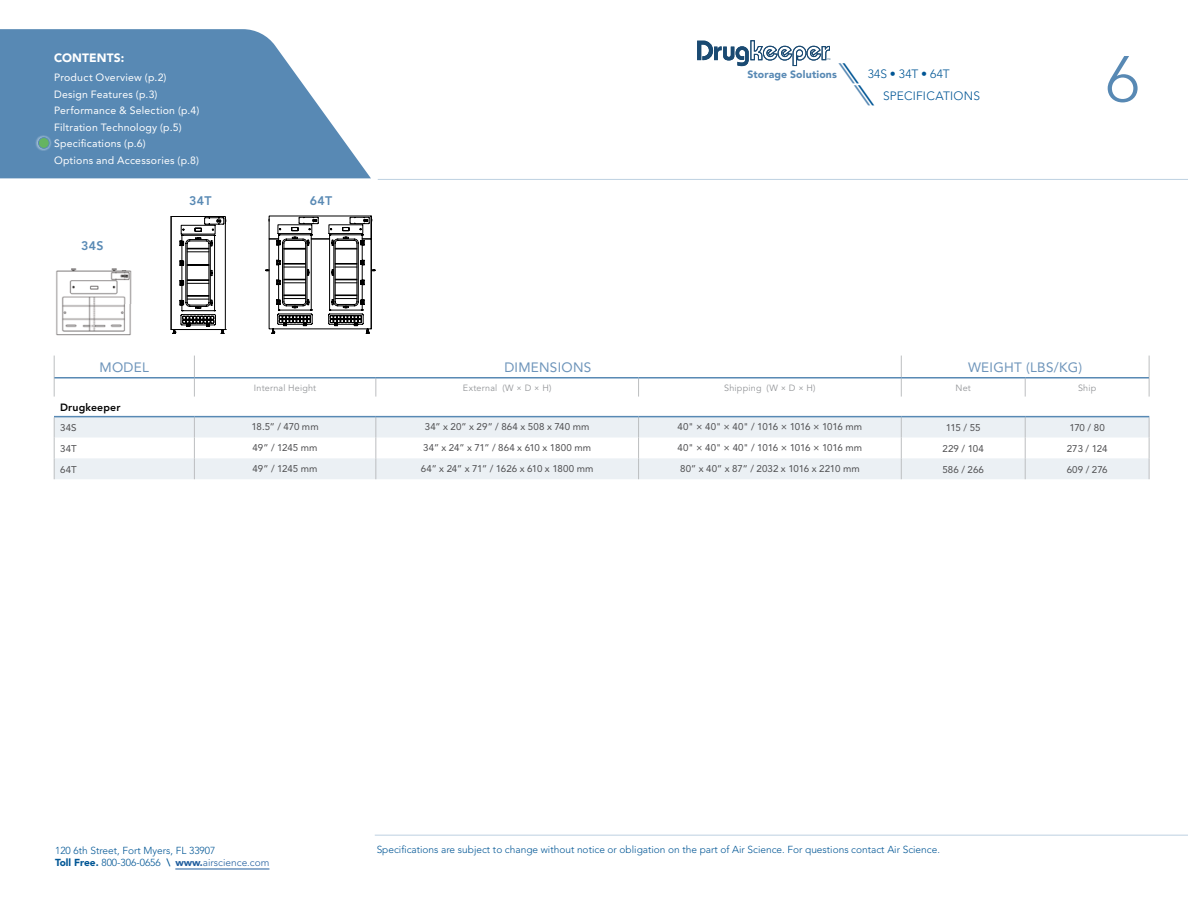
<style>
.page{position:relative;width:1188px;height:918px;background:#fff}
.page>*{position:absolute;margin:0;border:0;box-sizing:border-box;transform-origin:0 0}
.t1{font:300 64.5px "Avenir LT Std";color:#5889b4}
.t2{font:13.5px "Avenir LT Std";letter-spacing:.02em;color:#6d94ba}
.t3{font:800 12.3px "Avenir LT Std";letter-spacing:.02em;color:#5889b4}
.t4{font:300 12px/21.9px "Avenir LT Std";letter-spacing:.015em;color:#005695}
.t5{font:900 12px "Avenir LT Std";letter-spacing:.01em;color:#fff}
.t6{font:10.5px/16.5px "Avenir LT Std";letter-spacing:.02em;color:#fff}
.t7{font:900 10.5px "Avenir LT Std";letter-spacing:.015em;color:#5889b4}
.t8{font:800 10.5px "Avenir LT Std";letter-spacing:.015em;color:#000}
.t9{font:300 10.2px/12px "Avenir LT Std";color:#005695}
.t10{font:9.75px "Avenir LT Std";color:#4d4d4f}
.t11{font:9px "Avenir LT Std";letter-spacing:.02em;color:#939598}
.s1{font-family:"ITC Avant Garde Std";font-weight:400;font-style:italic;font-size:24px;color:#5889b4}
.s2{font-family:"ITC Avant Garde Std";font-weight:400;font-style:italic;font-size:24px}
.s3{font-weight:900}
.s4{font-weight:800}
.s5{font-weight:900;color:#215e9e}
.s6{color:#215e9e}
</style>
<div class="page">
<svg style="left:0;top:29px;width:371px;height:149px;background:#709abf"></svg>
<hr style="left:175px;top:869px;width:94px;height:1px;background:#215e9e">
<hr style="left:375px;top:835px;width:813px;height:1px;background:#5889b4">
<svg style="left:697px;top:40px;width:133px;height:26px"></svg>
<hr style="left:378px;top:179px;width:810px;height:1px;background:#5889b4">
<svg style="left:35px;top:135px;width:17px;height:16px"></svg>
<div style="left:38px;top:138px;width:11px;height:10px;background:#65b460;border-radius:50%"></div>
<div style="left:38px;top:137px;width:11px;height:12px;border:1px solid #5889b4;border-radius:50%"></div>
<svg style="left:55px;top:417px;width:1094px;height:62px;fill:#ebf0f4"></svg>
<svg style="left:54px;top:356px;width:1px;height:41px"></svg>
<svg style="left:376px;top:379px;width:1px;height:18px"></svg>
<svg style="left:638px;top:379px;width:1px;height:18px"></svg>
<svg style="left:901px;top:356px;width:1px;height:41px"></svg>
<svg style="left:1025px;top:379px;width:1px;height:18px"></svg>
<svg style="left:1149px;top:356px;width:1px;height:41px"></svg>
<svg style="left:54px;top:417px;width:1px;height:62px"></svg>
<svg style="left:1149px;top:417px;width:1px;height:62px"></svg>
<svg style="left:194px;top:417px;width:1px;height:62px"></svg>
<svg style="left:376px;top:417px;width:1px;height:62px"></svg>
<svg style="left:638px;top:417px;width:1px;height:62px"></svg>
<svg style="left:901px;top:417px;width:1px;height:62px"></svg>
<svg style="left:1025px;top:417px;width:1px;height:62px"></svg>
<svg style="left:194px;top:356px;width:1px;height:41px"></svg>
<hr style="left:54px;top:377px;width:140px;height:2px;background:#5889b4">
<hr style="left:194px;top:377px;width:182px;height:2px;background:#5889b4">
<hr style="left:376px;top:377px;width:263px;height:2px;background:#5889b4">
<hr style="left:639px;top:377px;width:262px;height:2px;background:#5889b4">
<hr style="left:901px;top:377px;width:124px;height:2px;background:#5889b4">
<hr style="left:1025px;top:377px;width:124px;height:2px;background:#5889b4">
<hr style="left:54px;top:416px;width:140px;height:1px;background:#5889b4">
<hr style="left:194px;top:416px;width:182px;height:1px;background:#5889b4">
<hr style="left:376px;top:416px;width:263px;height:1px;background:#5889b4">
<hr style="left:639px;top:416px;width:262px;height:1px;background:#5889b4">
<hr style="left:901px;top:416px;width:124px;height:1px;background:#5889b4">
<hr style="left:1025px;top:416px;width:124px;height:1px;background:#5889b4">
<img style="left:56px;top:268px;width:76px;height:68px">
<svg style="left:170px;top:216px;width:206px;height:118px"></svg>
<p class="t5" style="left:54px;top:51px;width:72px">CONTENTS:</p>
<p class="t6" style="left:54px;top:69px;width:147px">Product Overview (p.2)<br>Design Features (p.3)<br>Performance &amp; Selection (p.4)<br>Filtration Technology (p.5)<br>Specifications (p.6)<br>Options and Accessories (p.8)</p>
<p class="t3" style="left:81px;top:239px;width:24px">34S</p>
<p class="t3" style="left:189px;top:194px;width:24px">34T</p>
<p class="t3" style="left:310px;top:193px;width:24px">64T</p>
<p class="t7" style="left:747px;top:68px;width:91px">Storage Solutions</p>
<p class="t4" style="left:858px;top:63px;width:123px;text-indent:-15px"><span class="s1">\</span><span class="s2">\</span>34S • 34T • 64T <span class="s1">\</span><span class="s2">\</span>SPECIFICATIONS</p>
<h1 class="t1" style="left:1106px;top:42px;width:35px">6</h1>
<h2 class="t2" style="left:100px;top:359px;width:51px">MODEL</h2>
<h2 class="t2" style="left:504px;top:359px;width:88px">DIMENSIONS</h2>
<h2 class="t2" style="left:968px;top:359px;width:116px">WEIGHT (LBS/KG)</h2>
<p class="t11" style="left:254px;top:382px;width:64px">Internal Height</p>
<p class="t11" style="left:463px;top:382px;width:90px">External (W × D × H)</p>
<p class="t11" style="left:724px;top:382px;width:93px">Shipping (W × D × H)</p>
<p class="t11" style="left:956px;top:382px;width:17px">Net</p>
<p class="t11" style="left:1078px;top:382px;width:20px">Ship</p>
<p class="t8" style="left:60px;top:401px;width:62px">Drugkeeper</p>
<p class="t10" style="left:60px;top:422px;width:18px">34S</p>
<p class="t10" style="left:252px;top:421px;width:69px">18.5” / 470 mm</p>
<p class="t10" style="left:425px;top:421px;width:166px">34” x 20” x 29” / 864 x 508 x 740 mm</p>
<p class="t10" style="left:678px;top:421px;width:186px">40" × 40" × 40" / 1016 × 1016 × 1016 mm</p>
<p class="t10" style="left:946px;top:422px;width:36px">115 / 55</p>
<p class="t10" style="left:1070px;top:422px;width:37px">170 / 80</p>
<p class="t10" style="left:60px;top:443px;width:18px">34T</p>
<p class="t10" style="left:253px;top:442px;width:67px">49” / 1245 mm</p>
<p class="t10" style="left:423px;top:442px;width:169px">34” x 24” x 71” / 864 x 610 x 1800 mm</p>
<p class="t10" style="left:678px;top:442px;width:186px">40" × 40" × 40" / 1016 × 1016 × 1016 mm</p>
<p class="t10" style="left:943px;top:443px;width:43px">229 / 104</p>
<p class="t10" style="left:1067px;top:443px;width:42px">273 / 124</p>
<p class="t10" style="left:60px;top:463px;width:18px">64T</p>
<p class="t10" style="left:253px;top:463px;width:67px">49” / 1245 mm</p>
<p class="t10" style="left:421px;top:463px;width:174px">64” x 24” x 71” / 1626 x 610 x 1800 mm</p>
<p class="t10" style="left:680px;top:463px;width:181px">80” x 40” x 87” / 2032 x 1016 x 2210 mm</p>
<p class="t10" style="left:942px;top:463px;width:43px">586 / 266</p>
<p class="t10" style="left:1067px;top:463px;width:42px">609 / 276</p>
<p class="t9" style="left:55px;top:845px;width:216px">120 6th Street, Fort Myers, FL 33907<br><span class="s3">Toll Free.</span> 800-306-0656 <span class="s4">\</span> <span class="s5">www.</span><span class="s6">airscience.com</span></p>
<p class="t9" style="left:377px;top:844px;width:565px">Specifications are subject to change without notice or obligation on the part of Air Science. For questions contact Air Science.</p>
</div>
